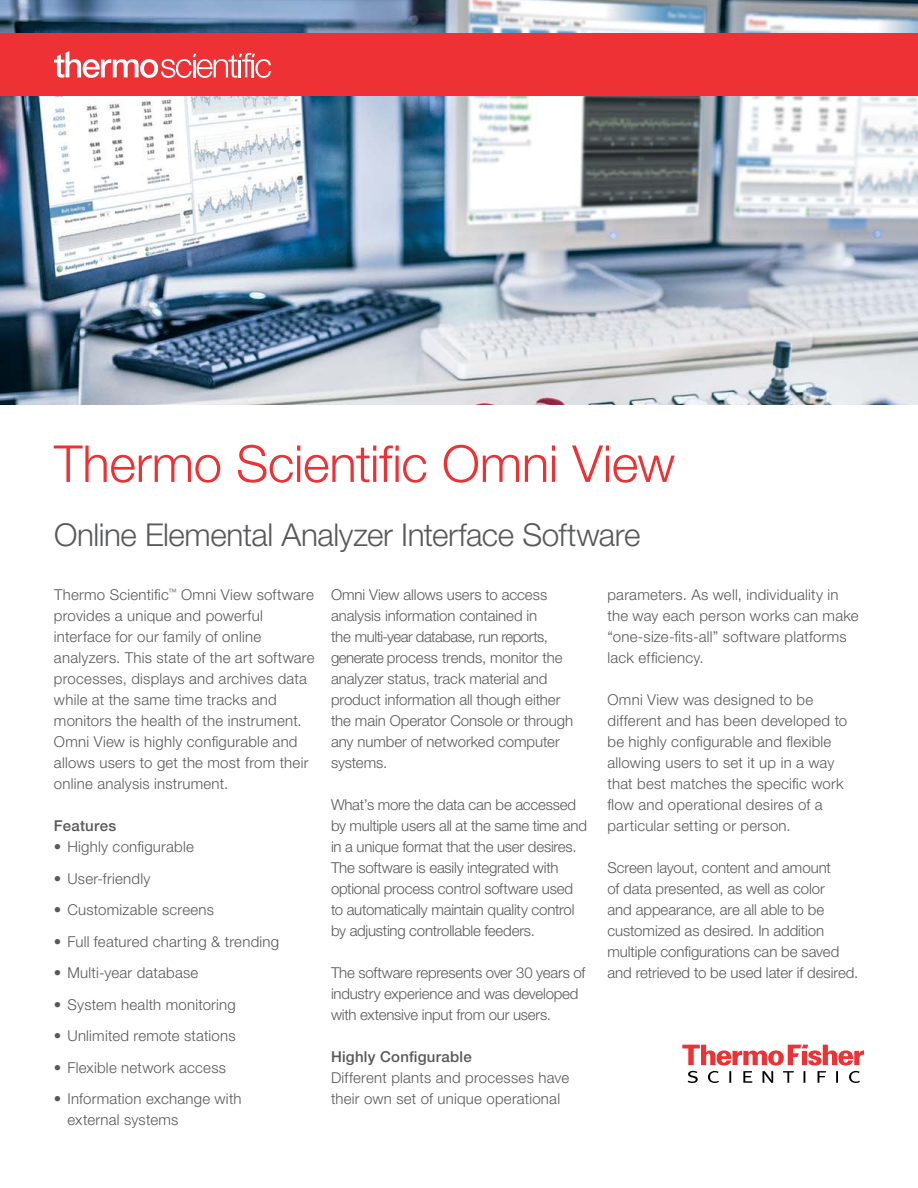
<style>
.page{position:relative;width:918px;height:1188px;background:#fff}
.page>*{position:absolute;margin:0;border:0;box-sizing:border-box;transform-origin:0 0}
.t1{font:300 51px "Helvetica Neue LT Std";letter-spacing:-.01em;color:#ee3134}
.t2{font:300 31.5px "Helvetica Neue LT Std";letter-spacing:-.015em;color:#58595b}
.t3{font:300 15px/21px "Helvetica Neue LT Std";letter-spacing:.005em;color:#58595b}
.t4{font:300 15px/21px "Helvetica Neue LT Std";letter-spacing:-.015em;color:#58595b}
.t5{font:500 15px "Helvetica Neue LT Std";letter-spacing:.02em;color:#58595b}
</style>
<div class="page">
<img style="left:0;top:0;width:918px;height:405px">
<svg style="left:682px;top:1045px;width:182px;height:38px"></svg>
<div style="left:0;top:33px;width:918px;height:63px;background:#ee3134"></div>
<svg style="left:54px;top:51px;width:217px;height:27px"></svg>
<h1 class="t1" style="left:54px;top:433px;width:623px">Thermo Scientific Omni View</h1>
<h2 class="t2" style="left:54px;top:515px;width:588px">Online Elemental Analyzer Interface Software</h2>
<p class="t3" style="left:608px;top:584px;width:253px">parameters. As well, individuality in the way each person works can make “one-size-fits-all” software platforms lack efficiency.</p>
<p class="t3" style="left:608px;top:689px;width:241px">Omni View was designed to be different and has been developed to be highly configurable and flexible allowing users to set it up in a way that best matches the specific work flow and operational desires of a particular setting or person.</p>
<p class="t3" style="left:608px;top:857px;width:252px">Screen layout, content and amount<br>of data presented, as well as color<br>and appearance, are all able to be customized as desired. In addition multiple configurations can be saved and retrieved to be used later if desired.</p>
<p class="t3" style="left:54px;top:584px;width:262px">Thermo Scientific<sup>™</sup> Omni View software provides a unique and powerful interface for our family of online analyzers. This state of the art software processes, displays and archives data while at the same time tracks and monitors the health of the instrument.<br>Omni View is highly configurable and allows users to get the most from their online analysis instrument.</p>
<p class="t5" style="left:54px;top:817px;width:64px">Features</p>
<p class="t3" style="left:54px;top:836px;width:141px">• Highly configurable</p>
<p class="t3" style="left:54px;top:867px;width:98px">• User-friendly</p>
<p class="t3" style="left:54px;top:899px;width:162px">• Customizable screens</p>
<p class="t3" style="left:54px;top:930px;width:227px">• Full featured charting &amp; trending</p>
<p class="t3" style="left:54px;top:962px;width:146px">• Multi-year database</p>
<p class="t3" style="left:54px;top:993px;width:183px">• System health monitoring</p>
<p class="t3" style="left:54px;top:1025px;width:183px">• Unlimited remote stations</p>
<p class="t3" style="left:54px;top:1056px;width:174px">• Flexible network access</p>
<p class="t3" style="left:67px;top:1088px;width:176px;text-indent:-14px">• Information exchange with external systems</p>
<p class="t3" style="left:331px;top:584px;width:244px">Omni View allows users to access analysis information contained in<br>the multi-year database, run reports, generate process trends, monitor the analyzer status, track material and product information all though either the main Operator Console or through any number of networked computer systems.</p>
<p class="t4" style="left:331px;top:794px;width:258px">What’s more the data can be accessed by multiple users all at the same time and in a unique format that the user desires.<br>The software is easily integrated with optional process control software used to automatically maintain quality control by adjusting controllable feeders.</p>
<p class="t4" style="left:331px;top:962px;width:256px">The software represents over 30 years of industry experience and was developed with extensive input from our users.</p>
<p class="t5" style="left:331px;top:1048px;width:142px">Highly Configurable</p>
<p class="t3" style="left:331px;top:1067px;width:240px">Different plants and processes have their own set of unique operational</p>
</div>
